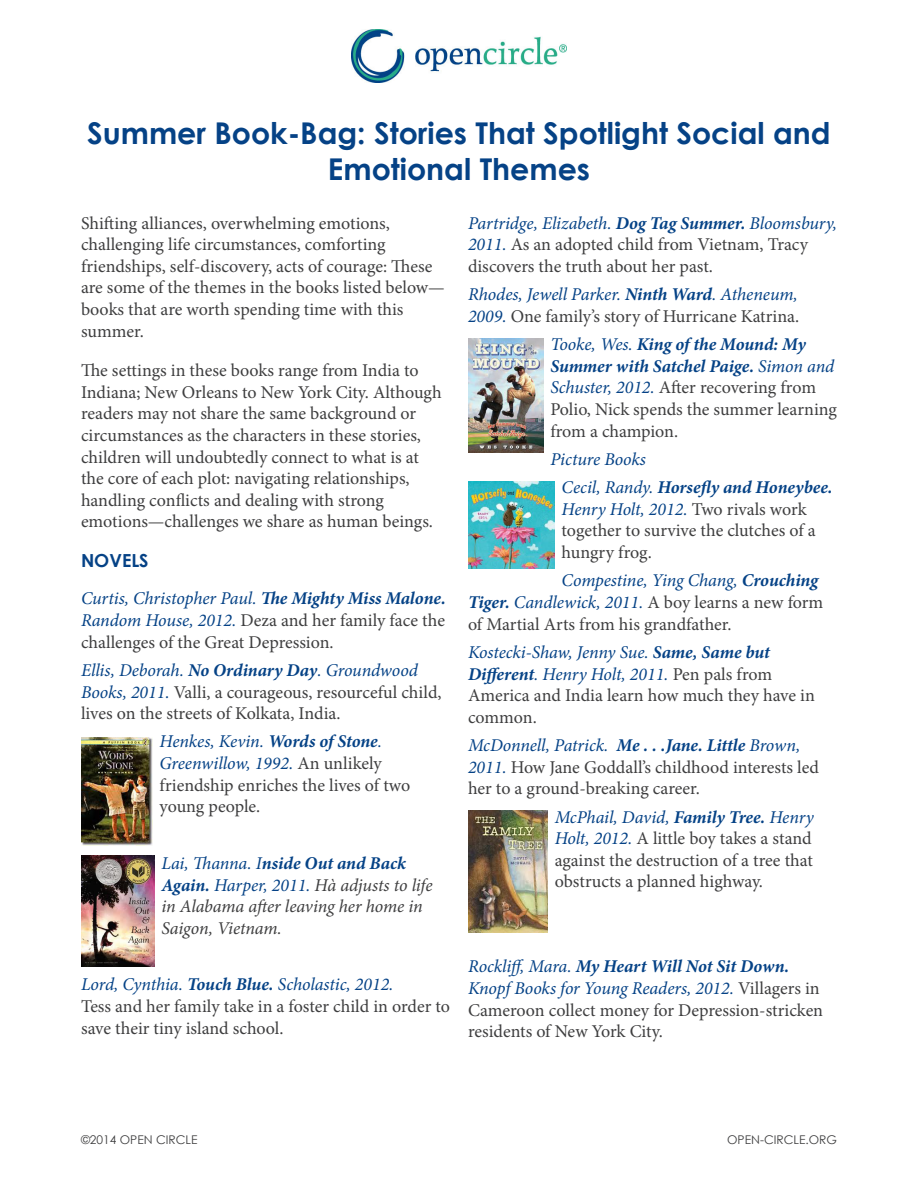
<style>
.page{position:relative;width:918px;height:1188px;background:#fff}
.page>*{position:absolute;margin:0;border:0;box-sizing:border-box;transform-origin:0 0}
.Headline{font:700 30px/36px "Century Gothic";color:#054286;text-align:center}
.Text{font:18px/21.6px "Minion Pro";color:#3e3e3f}
.Body_Text{font:18px/21.6px "Minion Pro";color:#3e3e3f}
.Text-2{font:italic 18px/21.6px "Minion Pro";letter-spacing:-.01em;color:#3e3e3f}
.Text-3{font:italic 18px/21.6px "Minion Pro";letter-spacing:-.005em;color:#054286}
.Body_Text-2{font:700 18px "Century Gothic";color:#054286}
.t1{font:12px "Century Gothic";color:#3e3e3f}
.s1{font-style:italic;color:#054286}
.s2{font-weight:700;font-style:italic;color:#054286}
.s3{color:#054286}
.s4{font-weight:700;color:#054286}
.s5{font-weight:700}
.s6{font-style:normal;color:#3e3e3f}
</style>
<div class="page">
<img style="left:351px;top:29px;width:216px;height:53px">
<img style="left:81px;top:738px;width:72px;height:108px">
<img style="left:81px;top:855px;width:74px;height:111px">
<img style="left:468px;top:338px;width:76px;height:115px">
<img style="left:468px;top:482px;width:87px;height:86px">
<img style="left:468px;top:811px;width:80px;height:121px">
<p class="Headline" style="left:87px;top:114px;width:745px">Summer Book-Bag: Stories That Spotlight Social and<br>Emotional Themes</p>
<p class="Body_Text" style="left:81px;top:212px;width:365px">Shifting alliances, overwhelming emotions, challenging life circumstances, comforting friendships, self-discovery, acts of courage: These are some of the themes in the books listed below— books that are worth spending time with this summer.</p>
<p class="Body_Text" style="left:81px;top:360px;width:362px">The settings in these books range from India to Indiana; New Orleans to New York City. Although readers may not share the same background or circumstances as the characters in these stories, children will undoubtedly connect to what is at the core of each plot: navigating relationships, handling conflicts and dealing with strong emotions—challenges we share as human beings.</p>
<p class="Body_Text-2" style="left:81px;top:547px;width:69px">NOVELS</p>
<p class="Text" style="left:81px;top:588px;width:366px;text-align:justify"><span class="s1">Curtis, Christopher Paul.</span> <span class="s2">The Mighty Miss Malone.<br></span><span class="s1">Random House, 2012.</span> Deza and her family face the challenges of the Great Depression.</p>
<p class="Text" style="left:81px;top:659px;width:362px"><span class="s1">Ellis, Deborah.</span> <span class="s2">No Ordinary Day</span><span class="s1">. Groundwood<br>Books, 2011.</span> Valli, a courageous, resourceful child, lives on the streets of Kolkata, India.</p>
<p class="Text" style="left:160px;top:731px;width:252px"><span class="s1">Henkes, Kevin.</span> <span class="s2">Words of Stone</span><span class="s1">.<br>Greenwillow, 1992.</span> An unlikely friendship enriches the lives of two young people.</p>
<p class="Text-2" style="left:161px;top:852px;width:273px"><span class="s3">Lai, Thanna. I</span><span class="s4">nside Out and Back<br>Again.</span> <span class="s3">Harper, 2011.</span> Hà adjusts to life in Alabama after leaving her home in<br>Saigon, Vietnam.</p>
<p class="Text" style="left:81px;top:974px;width:371px"><span class="s1">Lord, Cynthia.</span> <span class="s2">Touch Blue.</span> <span class="s1">Scholastic, 2012.<br></span>Tess and her family take in a foster child in order to save their tiny island school.</p>
<p class="Text" style="left:468px;top:212px;width:370px"><span class="s1">Partridge, Elizabeth.</span> <span class="s2">Dog Tag Summer.</span> <span class="s1">Bloomsbury,<br>2011.</span> As an adopted child from Vietnam, Tracy discovers the truth about her past.</p>
<p class="Text-3" style="left:468px;top:284px;width:333px">Rhodes, Jewell Parker. <span class="s5">Ninth Ward</span>. Atheneum,<br>2009. <span class="s6">One family’s story of Hurricane Katrina.</span></p>
<p class="Text" style="left:550px;top:334px;width:288px"><span class="s1">Tooke, Wes.</span> <span class="s2">King of the Mound: My<br>Summer with Satchel Paige.</span> <span class="s1">Simon and<br>Schuster, 2012.</span> After recovering from<br>Polio, Nick spends the summer learning from a champion.</p>
<p class="Text-3" style="left:550px;top:448px;width:97px">Picture Books</p>
<p class="Text" style="left:562px;top:477px;width:273px"><span class="s1">Cecil, Randy.</span> <span class="s2">Horsefly and Honeybee.<br></span><span class="s1">Henry Holt, 2012.</span> Two rivals work together to survive the clutches of a hungry frog.</p>
<p class="Text" style="left:468px;top:570px;width:357px;text-indent:94px"><span class="s1">Compestine, Ying Chang,</span> <span class="s2">Crouching<br>Tiger.</span> <span class="s1">Candlewick, 2011.</span> A boy learns a new form of Martial Arts from his grandfather.</p>
<p class="Text" style="left:468px;top:641px;width:348px"><span class="s1">Kostecki-Shaw, Jenny Sue.</span> <span class="s2">Same, Same but Different</span><span class="s1">. Henry Holt, 2011.</span> Pen pals from America and India learn how much they have in common.</p>
<p class="Text" style="left:468px;top:735px;width:353px"><span class="s1">McDonnell, Patrick.</span> <span class="s2">Me . . .Jane. Little</span> <span class="s1">Brown,<br>2011.</span> How Jane Goddall’s childhood interests led her to a ground-breaking career.</p>
<p class="Text" style="left:555px;top:806px;width:260px;text-align:justify"><span class="s1">McPhail, David,</span> <span class="s2">Family Tree.</span> <span class="s1">Henry Holt, 2012.</span> A little boy takes a stand against the destruction of a tree that obstructs a planned highway.</p>
<p class="Text" style="left:468px;top:956px;width:357px"><span class="s1">Rockliff, Mara.</span> <span class="s2">My Heart Will Not Sit Down.<br></span><span class="s1">Knopf Books for Young Readers, 2012.</span> Villagers in Cameroon collect money for Depression-stricken residents of New York City.</p>
<p class="t1" style="left:81px;top:1131px;width:118px">©2014 OPEN CIRCLE</p>
<p class="t1" style="left:727px;top:1131px;width:111px">OPEN-CIRCLE.ORG</p>
</div>
